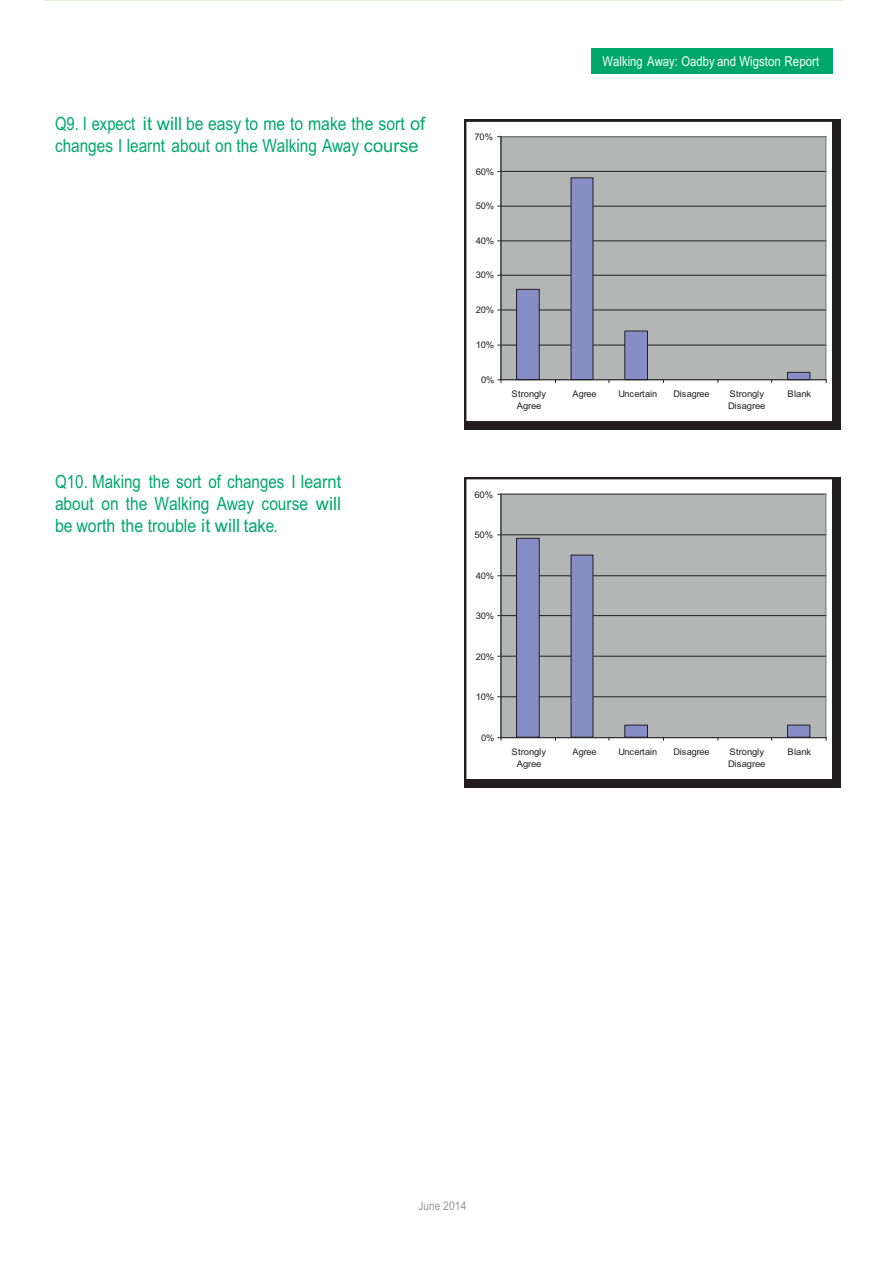
<style>
.page{position:relative;width:885px;height:1285px;background:#fff}
.page>*{position:absolute;margin:0;border:0;box-sizing:border-box;transform-origin:0 0}
.t1{font:18.2px/21.7px "Arial";color:#00a76d;text-align:justify;scale:.83 1}
.t2{font:18.2px/21.5px "Arial";color:#00a76d;scale:.81 1}
.t3{font:13.47px "Arial";letter-spacing:.01em;color:#fff;scale:.83 1}
.t4{font:12.08px "Arial";letter-spacing:.005em;color:#939598;scale:.82 1}
.t5{font:9.1px/12.4px "Arial";letter-spacing:-.015em;color:#231f20;text-align:center}
</style>
<div class="page">
<div style="left:590px;top:48px;width:242px;height:26px;background:#00a76d"></div>
<div style="left:463px;top:119px;width:377px;height:310px;background:#221e1f"></div>
<div style="left:465px;top:121px;width:367px;height:300px;background:#fff"></div>
<div style="left:500px;top:136px;width:325px;height:243px;background:#b4b6b6"></div>
<hr style="left:497px;top:136px;width:328px;height:1px;background:#231f20">
<hr style="left:497px;top:171px;width:328px;height:1px;background:#231f20">
<hr style="left:497px;top:206px;width:74px;height:1px;background:#231f20">
<hr style="left:593px;top:206px;width:232px;height:1px;background:#231f20">
<hr style="left:497px;top:240px;width:74px;height:1px;background:#231f20">
<hr style="left:593px;top:240px;width:232px;height:1px;background:#231f20">
<hr style="left:497px;top:275px;width:74px;height:1px;background:#231f20">
<hr style="left:593px;top:275px;width:232px;height:1px;background:#231f20">
<svg style="left:497px;top:310px;width:19px;height:1px"></svg>
<hr style="left:539px;top:310px;width:32px;height:1px;background:#231f20">
<hr style="left:593px;top:310px;width:232px;height:1px;background:#231f20">
<svg style="left:497px;top:345px;width:19px;height:1px"></svg>
<hr style="left:539px;top:345px;width:32px;height:1px;background:#231f20">
<hr style="left:593px;top:345px;width:31px;height:1px;background:#231f20">
<hr style="left:647px;top:345px;width:178px;height:1px;background:#231f20">
<hr style="left:825px;top:136px;width:1px;height:243px;background:#75797b">
<hr style="left:500px;top:136px;width:325px;height:1px;background:#75797b">
<div style="left:516px;top:289px;width:23px;height:90px;background:#878ec6"></div>
<div style="left:516px;top:289px;width:23px;height:91px;border:1px solid #231f20"></div>
<div style="left:571px;top:178px;width:21px;height:201px;background:#878ec6"></div>
<div style="left:624px;top:331px;width:23px;height:48px;background:#878ec6"></div>
<div style="left:624px;top:330px;width:23px;height:50px;border:1px solid #231f20"></div>
<div style="left:787px;top:372px;width:22px;height:7px;background:#878ec6"></div>
<div style="left:787px;top:372px;width:23px;height:8px;border:1px solid #231f20"></div>
<hr style="left:497px;top:379px;width:328px;height:1px;background:#231f20">
<hr style="left:500px;top:136px;width:1px;height:247px;background:#231f20">
<div style="left:465px;top:121px;width:367px;height:301px;border:1px solid #231f20"></div>
<div style="left:463px;top:477px;width:377px;height:310px;background:#221e1f"></div>
<div style="left:465px;top:478px;width:367px;height:301px;background:#fff"></div>
<div style="left:500px;top:494px;width:325px;height:243px;background:#b4b6b6"></div>
<hr style="left:497px;top:494px;width:328px;height:1px;background:#231f20">
<hr style="left:497px;top:534px;width:328px;height:1px;background:#231f20">
<svg style="left:497px;top:575px;width:19px;height:1px"></svg>
<hr style="left:539px;top:575px;width:32px;height:1px;background:#231f20">
<hr style="left:593px;top:575px;width:232px;height:1px;background:#231f20">
<svg style="left:497px;top:615px;width:19px;height:1px"></svg>
<hr style="left:539px;top:615px;width:32px;height:1px;background:#231f20">
<hr style="left:593px;top:615px;width:232px;height:1px;background:#231f20">
<svg style="left:497px;top:656px;width:19px;height:1px"></svg>
<hr style="left:539px;top:656px;width:32px;height:1px;background:#231f20">
<hr style="left:593px;top:656px;width:232px;height:1px;background:#231f20">
<svg style="left:497px;top:696px;width:19px;height:1px"></svg>
<hr style="left:539px;top:696px;width:32px;height:1px;background:#231f20">
<hr style="left:593px;top:696px;width:232px;height:1px;background:#231f20">
<hr style="left:825px;top:494px;width:1px;height:243px;background:#75797b">
<hr style="left:500px;top:493px;width:325px;height:1px;background:#75797b">
<div style="left:516px;top:538px;width:23px;height:199px;background:#878ec6"></div>
<div style="left:516px;top:538px;width:23px;height:199px;border:1px solid #231f20"></div>
<div style="left:571px;top:555px;width:21px;height:182px;background:#878ec6"></div>
<div style="left:624px;top:725px;width:23px;height:12px;background:#878ec6"></div>
<div style="left:787px;top:725px;width:22px;height:12px;background:#878ec6"></div>
<hr style="left:497px;top:737px;width:328px;height:1px;background:#231f20">
<hr style="left:500px;top:494px;width:1px;height:246px;background:#231f20">
<div style="left:465px;top:478px;width:367px;height:302px;border:1px solid #231f20"></div>
<hr style="left:44px;top:0;width:798px;height:1px;background:#e1f0da">
<h1 class="t2" style="left:55px;top:115px;width:458px">Q9. I expect it will be easy to me to make the sort of changes I learnt about on the Walking Away course</h1>
<h1 class="t1" style="left:55px;top:472px;width:346px">Q10. Making the sort of changes I learnt about on the Walking Away course will be worth the trouble it will take.</h1>
<h2 class="t3" style="left:602px;top:56px;width:262px">Walking Away: Oadby and Wigston Report</h2>
<p class="t5" style="left:474px;top:131px;width:20px">70%</p>
<p class="t5" style="left:475px;top:166px;width:20px">60%</p>
<p class="t5" style="left:475px;top:201px;width:20px">50%</p>
<p class="t5" style="left:475px;top:236px;width:20px">40%</p>
<p class="t5" style="left:475px;top:270px;width:20px">30%</p>
<p class="t5" style="left:475px;top:305px;width:20px">20%</p>
<p class="t5" style="left:475px;top:339px;width:20px">10%</p>
<p class="t5" style="left:481px;top:374px;width:15px">0%</p>
<p class="t5" style="left:511px;top:388px;width:36px">Strongly<br>Agree</p>
<p class="t5" style="left:572px;top:388px;width:26px">Agree</p>
<p class="t5" style="left:618px;top:388px;width:40px">Uncertain</p>
<p class="t5" style="left:673px;top:388px;width:38px">Disagree</p>
<p class="t5" style="left:727px;top:388px;width:39px;text-align:left">Strongly<br>Disagree</p>
<p class="t5" style="left:787px;top:388px;width:25px">Blank</p>
<p class="t5" style="left:474px;top:489px;width:20px">60%</p>
<p class="t5" style="left:474px;top:530px;width:20px">50%</p>
<p class="t5" style="left:475px;top:570px;width:20px">40%</p>
<p class="t5" style="left:475px;top:610px;width:20px">30%</p>
<p class="t5" style="left:475px;top:651px;width:20px">20%</p>
<p class="t5" style="left:475px;top:691px;width:20px">10%</p>
<p class="t5" style="left:481px;top:732px;width:15px">0%</p>
<p class="t5" style="left:511px;top:746px;width:36px">Strongly<br>Agree</p>
<p class="t5" style="left:572px;top:746px;width:26px">Agree</p>
<p class="t5" style="left:618px;top:746px;width:40px">Uncertain</p>
<p class="t5" style="left:673px;top:746px;width:38px">Disagree</p>
<p class="t5" style="left:727px;top:746px;width:39px;text-align:left">Strongly<br>Disagree</p>
<p class="t5" style="left:787px;top:746px;width:25px">Blank</p>
<h3 class="t4" style="left:418px;top:1200px;width:60px">June 2014</h3>
</div>
